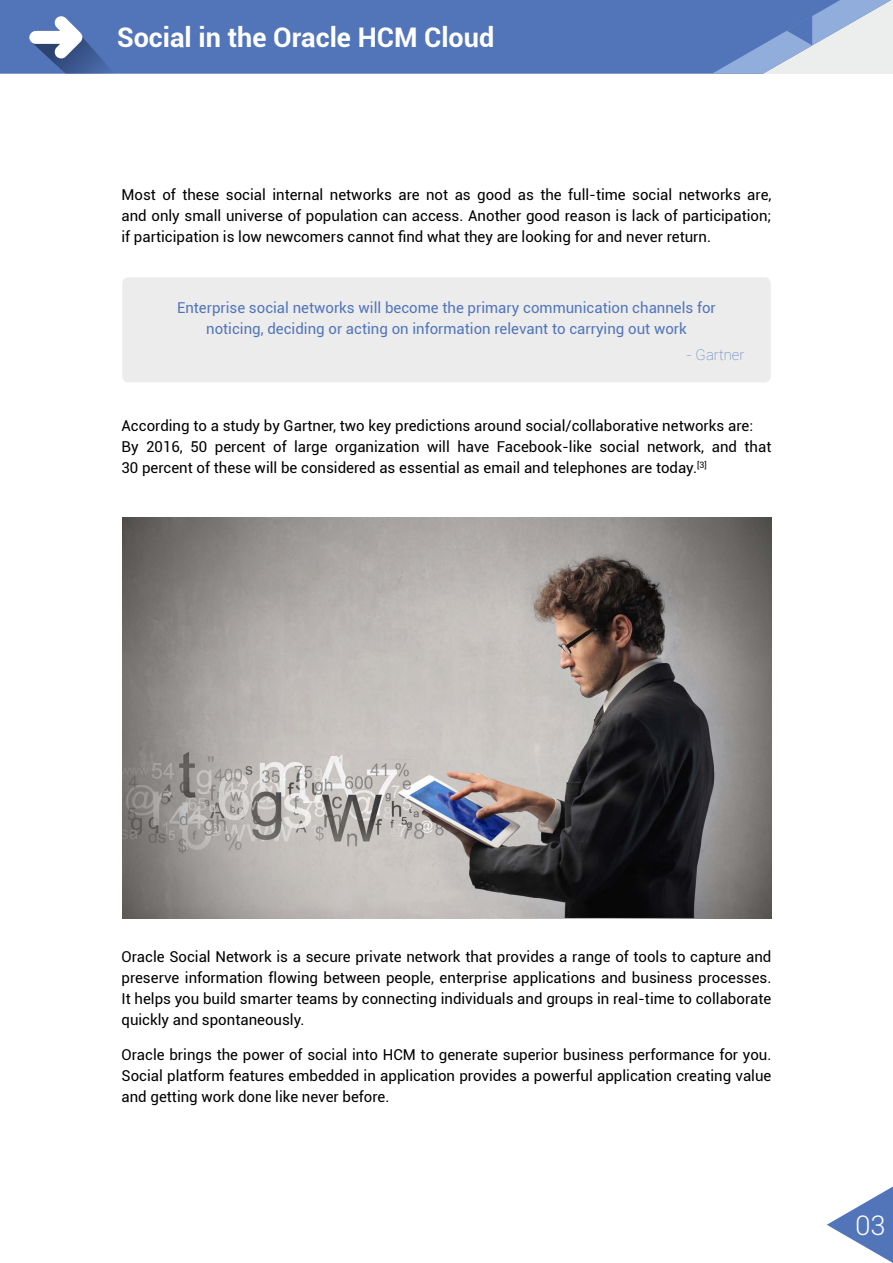
<style>
.page{position:relative;width:893px;height:1263px;background:#fff}
.page>*{position:absolute;margin:0;border:0;box-sizing:border-box;transform-origin:0 0}
.t1{font:700 27px "Roboto";color:#fff}
.t2{font:300 27px "Roboto";color:#fff}
.t3{font:15px/21px "Roboto";color:#000;text-align:justify}
.t4{font:15px/21px "Roboto";color:#5275ba;text-align:center}
.t5{font:100 15px "Roboto";color:#5275ba}
</style>
<div class="page">
<div style="left:0;top:0;width:712px;height:74px;background:#5275ba"></div>
<svg style="left:712px;top:0;width:179px;height:74px;background:#99aed4"></svg>
<svg style="left:29px;top:16px;width:86px;height:58px"></svg>
<svg style="left:827px;top:1186px;width:66px;height:77px"></svg>
<div style="left:122px;top:277px;width:649px;height:105px;background:#ececec;border-radius:6px"></div>
<img style="left:122px;top:518px;width:649px;height:400px">
<h1 class="t1" style="left:117px;top:18px;width:379px">Social in the Oracle HCM Cloud</h1>
<p class="t3" style="left:122px;top:184px;width:651px">Most of these social internal networks are not as good as the full-time social networks are, and only small universe of population can access. Another good reason is lack of participation; if participation is low newcomers cannot find what they are looking for and never return.</p>
<p class="t4" style="left:177px;top:297px;width:540px">Enterprise social networks will become the primary communication channels for noticing, deciding or acting on information relevant to carrying out work</p>
<p class="t5" style="left:686px;top:344px;width:60px">- Gartner</p>
<p class="t3" style="left:122px;top:414px;width:651px;text-align:left">According to a study by Gartner, two key predictions around social/collaborative networks are:<br>By 2016, 50 percent of large organization will have Facebook-like social network, and that<br>30 percent of these will be considered as essential as email and telephones are today.<sup>[3]</sup></p>
<p class="t3" style="left:121px;top:946px;width:651px">Oracle Social Network is a secure private network that provides a range of tools to capture and preserve information flowing between people, enterprise applications and business processes.<br>It helps you build smarter teams by connecting individuals and groups in real-time to collaborate quickly and spontaneously.</p>
<p class="t3" style="left:121px;top:1043px;width:651px">Oracle brings the power of social into HCM to generate superior business performance for you.<br>Social platform features embedded in application provides a powerful application creating value and getting work done like never before.</p>
<h1 class="t2" style="left:856px;top:1206px;width:31px">03</h1>
</div>
